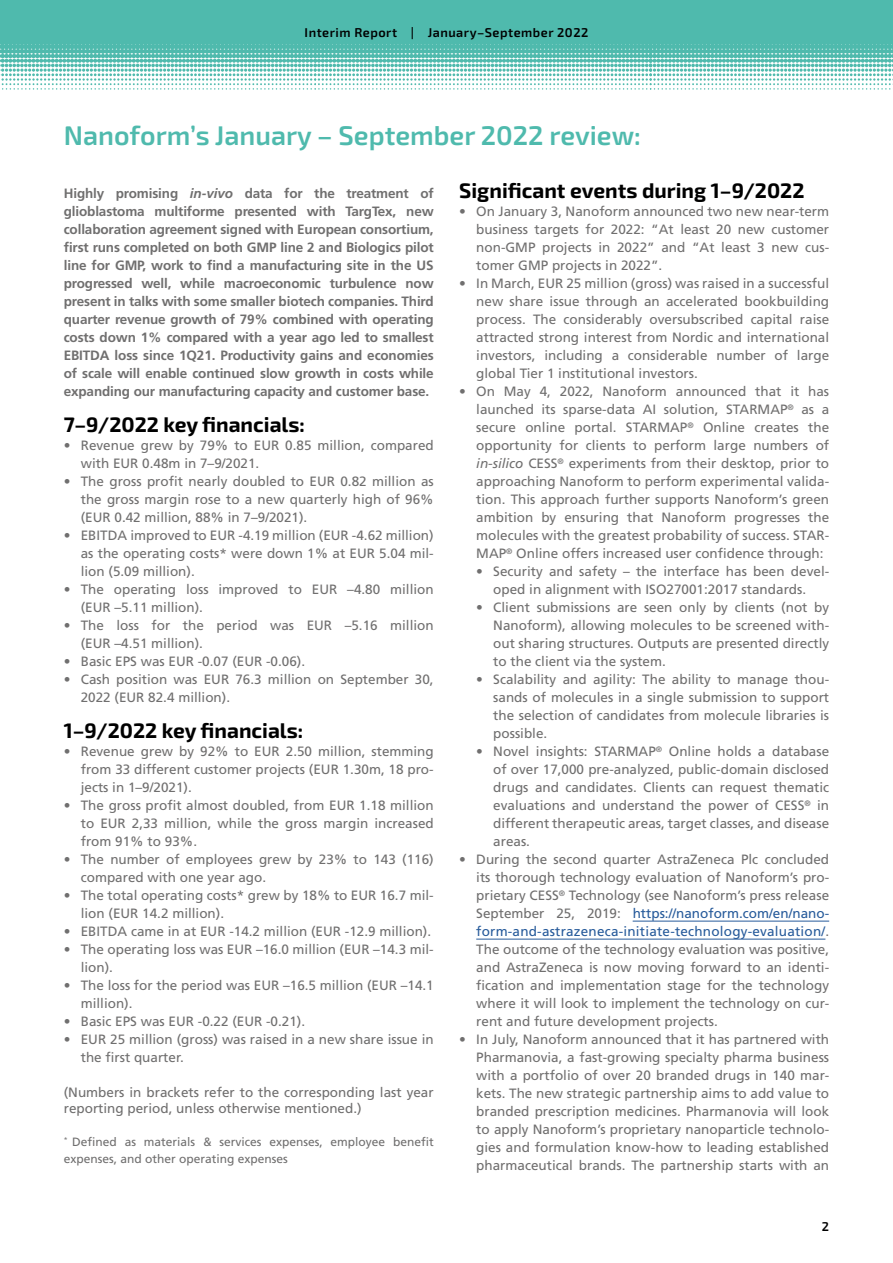
<style>
.page{position:relative;width:893px;height:1263px;background:#fff}
.page>*{position:absolute;margin:0;border:0;box-sizing:border-box;transform-origin:0 0}
.t1{font:600 27px "Exo 2.0";color:#4fbaad}
.t2{font:700 21px "Exo 2.0";color:#000}
.t3{font:13.5px/18px "Frutiger";color:#706f6f;text-align:justify}
.t4{font:700 13.5px/18px "Frutiger";letter-spacing:-.01em;color:#706f6f;text-align:justify}
.t5{font:600 12.75px "Exo 2.0";letter-spacing:.04em;color:#000}
.t6{font:12px/16.5px "Frutiger";color:#706f6f}
.s1{font-family:"Frutiger LT Std";font-style:italic}
.s2{font-style:italic}
.s3{color:#275b9b}
</style>
<div class="page">
<svg style="left:0;top:0;width:893px;height:90px"></svg>
<hr style="left:633px;top:921px;width:196px;height:1px;background:#275b9b">
<hr style="left:476px;top:939px;width:349px;height:1px;background:#275b9b">
<p class="t5" style="left:305px;top:25px;width:285px">Interim Report | January–September 2022</p>
<h1 class="t1" style="left:64px;top:119px;width:579px">Nanoform’s January – September 2022 review:</h1>
<p class="t4" style="left:64px;top:184px;width:371px">Highly promising <span class="s1">in-vivo</span> data for the treatment of glioblastoma multiforme presented with TargTex, new collaboration agreement signed with European consortium, first runs completed on both GMP line 2 and Biologics pilot line for GMP, work to find a manufacturing site in the US progressed well, while macroeconomic turbulence now present in talks with some smaller biotech companies. Third quarter revenue growth of 79% combined with operating costs down 1% compared with a year ago led to smallest EBITDA loss since 1Q21. Productivity gains and economies of scale will enable continued slow growth in costs while expanding our manufacturing capacity and customer base.</p>
<h2 class="t2" style="left:64px;top:412px;width:243px">7–9/2022 key financials:</h2>
<p class="t3" style="left:81px;top:436px;width:354px;text-indent:-17px">• Revenue grew by 79% to EUR 0.85 million, compared with EUR 0.48m in 7–9/2021.</p>
<p class="t3" style="left:81px;top:472px;width:354px;text-indent:-17px">• The gross profit nearly doubled to EUR 0.82 million as the gross margin rose to a new quarterly high of 96% (EUR 0.42 million, 88% in 7–9/2021).</p>
<p class="t3" style="left:81px;top:526px;width:354px;text-indent:-17px">• EBITDA improved to EUR -4.19 million (EUR -4.62 million) as the operating costs* were down 1% at EUR 5.04 mil&shy;lion (5.09 million).</p>
<p class="t3" style="left:81px;top:580px;width:354px;text-indent:-17px">• The operating loss improved to EUR –4.80 million (EUR –5.11 million).</p>
<p class="t3" style="left:81px;top:616px;width:354px;text-indent:-17px">• The loss for the period was EUR –5.16 million (EUR –4.51 million).</p>
<p class="t3" style="left:64px;top:652px;width:243px">• Basic EPS was EUR -0.07 (EUR -0.06).</p>
<p class="t3" style="left:81px;top:670px;width:354px;text-indent:-17px">• Cash position was EUR 76.3 million on September 30,<br>2022 (EUR 82.4 million).</p>
<h2 class="t2" style="left:64px;top:718px;width:241px">1–9/2022 key financials:</h2>
<p class="t3" style="left:81px;top:742px;width:354px;text-indent:-17px">• Revenue grew by 92% to EUR 2.50 million, stemming from 33 different customer projects (EUR 1.30m, 18 pro&shy;jects in 1–9/2021).</p>
<p class="t3" style="left:81px;top:796px;width:354px;text-indent:-17px">• The gross profit almost doubled, from EUR 1.18 million to EUR 2,33 million, while the gross margin increased from 91% to 93%.</p>
<p class="t3" style="left:81px;top:850px;width:354px;text-indent:-17px">• The number of employees grew by 23% to 143 (116) compared with one year ago.</p>
<p class="t3" style="left:81px;top:886px;width:354px;text-indent:-17px">• The total operating costs* grew by 18% to EUR 16.7 mil&shy;lion (EUR 14.2 million).</p>
<p class="t3" style="left:64px;top:922px;width:369px">• EBITDA came in at EUR -14.2 million (EUR -12.9 million).</p>
<p class="t3" style="left:81px;top:940px;width:354px;text-indent:-17px">• The operating loss was EUR –16.0 million (EUR –14.3 mil&shy;lion).</p>
<p class="t3" style="left:81px;top:976px;width:354px;text-indent:-17px">• The loss for the period was EUR –16.5 million (EUR –14.1 million).</p>
<p class="t3" style="left:64px;top:1012px;width:243px">• Basic EPS was EUR -0.22 (EUR -0.21).</p>
<p class="t3" style="left:81px;top:1030px;width:354px;text-indent:-17px">• EUR 25 million (gross) was raised in a new share issue in the first quarter.</p>
<p class="t3" style="left:64px;top:1083px;width:371px;line-height:16.5px">(Numbers in brackets refer to the corresponding last year reporting period, unless otherwise mentioned.)</p>
<p class="t6" style="left:64px;top:1133px;width:371px"><sup>*</sup> Defined as materials &amp; services expenses, employee benefit expenses, and other operating expenses</p>
<h2 class="t2" style="left:459px;top:178px;width:347px">Significant events during 1–9/2022</h2>
<p class="t3" style="left:476px;top:202px;width:354px;text-indent:-17px">• On January 3, Nanoform announced two new near-term business targets for 2022: “At least 20 new customer non-GMP projects in 2022” and “At least 3 new cus&shy;tomer GMP projects in 2022”.</p>
<p class="t3" style="left:476px;top:274px;width:354px;text-indent:-17px">• In March, EUR 25 million (gross) was raised in a successful new share issue through an accelerated bookbuilding process. The considerably oversubscribed capital raise attracted strong interest from Nordic and international investors, including a considerable number of large global Tier 1 institutional investors.</p>
<p class="t3" style="left:476px;top:382px;width:354px;text-indent:-17px">• On May 4, 2022, Nanoform announced that it has launched its sparse-data AI solution, STARMAP<sup>®</sup> as a secure online portal. STARMAP<sup>®</sup> Online creates the opportunity for clients to perform large numbers of <span class="s2">in-silico</span> CESS<sup>®</sup> experiments from their desktop, prior to approaching Nanoform to perform experimental valida&shy;tion. This approach further supports Nanoform’s green ambition by ensuring that Nanoform progresses the molecules with the greatest probability of success. STAR-MAP<sup>®</sup> Online offers increased user confidence through:</p>
<p class="t3" style="left:476px;top:562px;width:354px;text-align:center">• Security and safety – the interface has been devel&shy;oped in alignment with ISO27001:2017 standards.</p>
<p class="t3" style="left:493px;top:598px;width:337px;text-indent:-17px">• Client submissions are seen only by clients (not by Nanoform), allowing molecules to be screened with&shy;out sharing structures. Outputs are presented directly to the client via the system.</p>
<p class="t3" style="left:493px;top:670px;width:337px;text-indent:-17px">• Scalability and agility: The ability to manage thou&shy;sands of molecules in a single submission to support the selection of candidates from molecule libraries is possible.</p>
<p class="t3" style="left:493px;top:742px;width:337px;text-indent:-17px">• Novel insights: STARMAP<sup>®</sup> Online holds a database of over 17,000 pre-analyzed, public-domain disclosed drugs and candidates. Clients can request thematic evaluations and understand the power of CESS<sup>®</sup> in different therapeutic areas, target classes, and disease areas.</p>
<p class="t3" style="left:476px;top:850px;width:354px;text-indent:-17px">• During the second quarter AstraZeneca Plc concluded its thorough technology evaluation of Nanoform’s pro&shy;prietary CESS<sup>®</sup> Technology (see Nanoform’s press release September 25, 2019: <span class="s3">https://nanoform.com/en/nano&shy;form-and-astrazeneca-initiate-technology-evaluation/</span>.<br>The outcome of the technology evaluation was positive, and AstraZeneca is now moving forward to an identi&shy;fication and implementation stage for the technology where it will look to implement the technology on cur&shy;rent and future development projects.</p>
<p class="t3" style="left:476px;top:1030px;width:354px;text-indent:-17px">• In July, Nanoform announced that it has partnered with Pharmanovia, a fast-growing specialty pharma business with a portfolio of over 20 branded drugs in 140 mar&shy;kets. The new strategic partnership aims to add value to branded prescription medicines. Pharmanovia will look to apply Nanoform’s proprietary nanoparticle technolo&shy;gies and formulation know-how to leading established pharmaceutical brands. The partnership starts with an</p>
<p class="t5" style="left:822px;top:1219px;width:9px">2</p>
</div>
